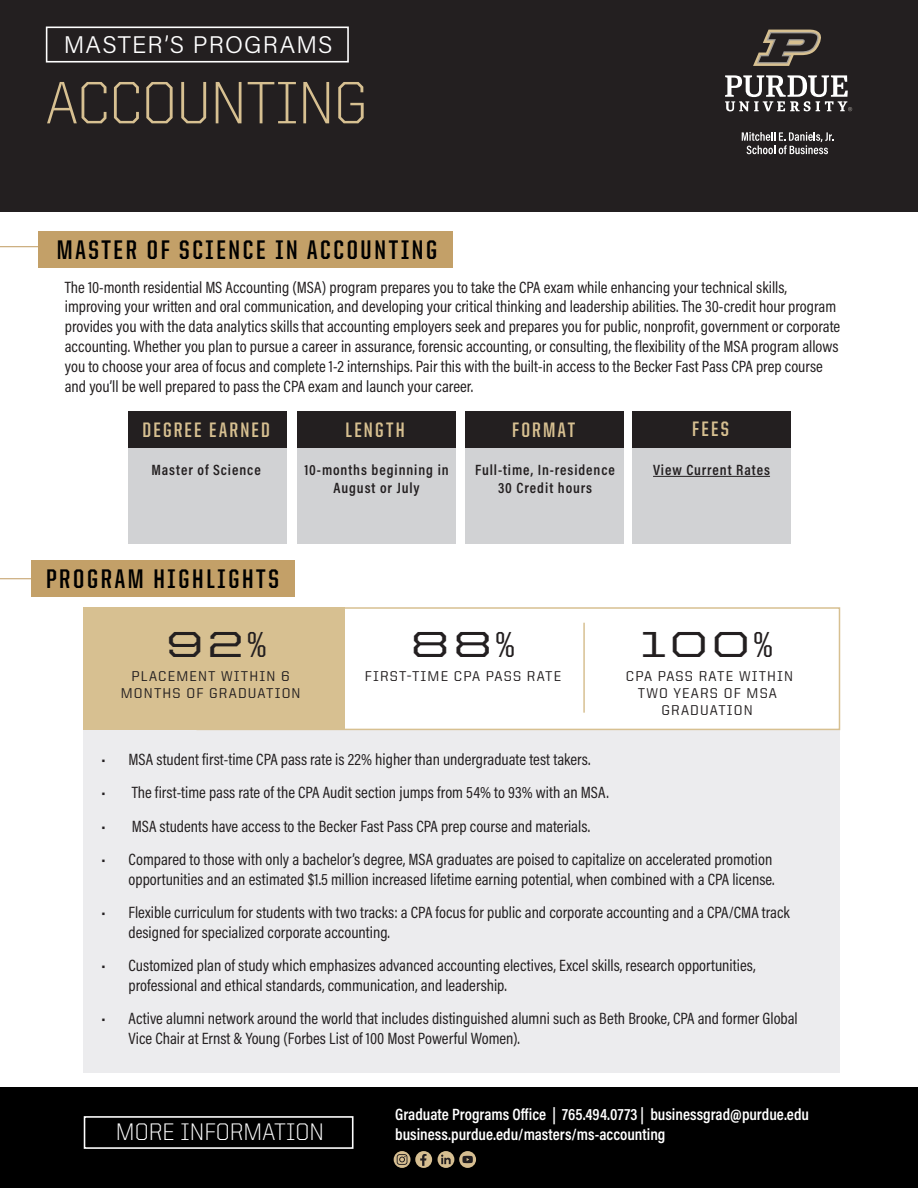
<style>
.page{position:relative;width:918px;height:1188px;background:#fff}
.page>*{position:absolute;margin:0;border:0;box-sizing:border-box;transform-origin:0 0}
.t1{font:300 60px "United Sans Reg";letter-spacing:-.01em;color:#d7c091}
.t2{font:500 36.3px "United Sans Ext";letter-spacing:.075em;color:#231f20}
.t3{font:700 27px "United Sans Cond";letter-spacing:.1em;color:#000}
.t4{font:300 24px "Acumin Pro";letter-spacing:.05em;color:#fff}
.t5{font:300 24px "United Sans Reg";color:#fff}
.t6{font:700 21px "United Sans Cond";letter-spacing:.105em;color:#d7c091}
.t7{font:16.5px/19.8px "Acumin Pro Cond";color:#231f20}
.t8{font:600 16.5px "Acumin Pro Cond";color:#fff}
.t9{font:600 15px/18px "Acumin Pro Cond";letter-spacing:.06em;color:#231f20;text-align:center}
.t10{font:500 14.25px/17.1px "United Sans Reg";letter-spacing:.08em;color:#231f20;text-align:center}
.s1{font-family:"United Sans Cond"}
</style>
<div class="page">
<div style="left:84px;top:730px;width:756px;height:343px;background:#ececee"></div>
<div style="left:0;top:0;width:918px;height:212px;background:#231f20"></div>
<div style="left:128px;top:447px;width:159px;height:97px;background:#d1d2d4"></div>
<div style="left:297px;top:447px;width:158px;height:97px;background:#d1d2d4"></div>
<div style="left:465px;top:447px;width:159px;height:97px;background:#d1d2d4"></div>
<div style="left:632px;top:447px;width:159px;height:97px;background:#d1d2d4"></div>
<div style="left:128px;top:411px;width:159px;height:37px;background:#231f20"></div>
<div style="left:297px;top:411px;width:158px;height:37px;background:#231f20"></div>
<div style="left:465px;top:411px;width:159px;height:37px;background:#231f20"></div>
<div style="left:632px;top:411px;width:159px;height:37px;background:#231f20"></div>
<div style="left:38px;top:231px;width:415px;height:37px;background:#c3a068"></div>
<hr style="left:0;top:246px;width:48px;height:1px;background:#c3a068">
<div style="left:0;top:1088px;width:918px;height:100px;background:#000"></div>
<div style="left:84px;top:1116px;width:270px;height:33px;border:2px solid #fff"></div>
<hr style="left:653px;top:476px;width:117px;height:1px;background:#231f20">
<div style="left:46px;top:27px;width:303px;height:36px;border:2px solid #fff"></div>
<div style="left:415px;top:1151px;width:17px;height:17px;background:#d6be91;border-radius:50%"></div>
<svg style="left:420px;top:1154px;width:7px;height:12px"></svg>
<svg style="left:394px;top:1151px;width:17px;height:17px"></svg>
<svg style="left:397px;top:1154px;width:10px;height:11px"></svg>
<svg style="left:438px;top:1151px;width:16px;height:17px"></svg>
<svg style="left:441px;top:1155px;width:10px;height:9px"></svg>
<svg style="left:459px;top:1151px;width:17px;height:17px"></svg>
<svg style="left:462px;top:1156px;width:11px;height:7px"></svg>
<div style="left:84px;top:607px;width:261px;height:123px;background:#d7c091"></div>
<div style="left:196px;top:607px;width:644px;height:123px;border:2px solid #d7c091"></div>
<hr style="left:583px;top:623px;width:2px;height:90px;background:#d7c091">
<div style="left:31px;top:560px;width:264px;height:36px;background:#c3a068"></div>
<hr style="left:0;top:578px;width:41px;height:1px;background:#c3a068">
<svg style="left:742px;top:132px;width:91px;height:22px"></svg>
<svg style="left:753px;top:30px;width:68px;height:36px"></svg>
<svg style="left:725px;top:75px;width:127px;height:36px"></svg>
<h1 class="t4" style="left:64px;top:29px;width:270px">MASTER’S PROGRAMS</h1>
<h1 class="t1" style="left:46px;top:71px;width:323px">ACCOUNTING</h1>
<h2 class="t3" style="left:57px;top:236px;width:382px">MASTER OF SCIENCE IN ACCOUNTING</h2>
<p class="t7" style="left:65px;top:277px;width:777px">The 10-month residential MS Accounting (MSA) program prepares you to take the CPA exam while enhancing your technical skills, improving your written and oral communication, and developing your critical thinking and leadership abilities. The 30-credit hour program provides you with the data analytics skills that accounting employers seek and prepares you for public, nonprofit, government or corporate accounting. Whether you plan to pursue a career in assurance, forensic accounting, or consulting, the flexibility of the MSA program allows you to choose your area of focus and complete 1-2 internships. Pair this with the built-in access to the Becker Fast Pass CPA prep course and you’ll be well prepared to pass the CPA exam and launch your career.</p>
<h2 class="t6" style="left:143px;top:419px;width:129px">DEGREE EARNED</h2>
<h2 class="t6" style="left:345px;top:419px;width:61px">LENGTH</h2>
<h2 class="t6" style="left:512px;top:419px;width:65px">FORMAT</h2>
<h2 class="t6" style="left:692px;top:418px;width:38px">FEES</h2>
<p class="t9" style="left:152px;top:460px;width:111px">Master of Science</p>
<p class="t9" style="left:304px;top:460px;width:146px">10-months beginning in<br>August or July</p>
<p class="t9" style="left:475px;top:460px;width:141px">Full-time, In-residence<br>30 Credit hours</p>
<p class="t9" style="left:653px;top:460px;width:118px">View Current Rates</p>
<h2 class="t3" style="left:46px;top:565px;width:234px">PROGRAM HIGHLIGHTS</h2>
<p class="t2" style="left:166px;top:624px;width:102px">92<span class="s1">%</span></p>
<p class="t2" style="left:410px;top:624px;width:106px">88<span class="s1">%</span></p>
<p class="t2" style="left:640px;top:624px;width:134px">100<span class="s1">%</span></p>
<p class="t10" style="left:365px;top:667px;width:198px">FIRST-TIME CPA PASS RATE</p>
<p class="t10" style="left:626px;top:667px;width:169px">CPA PASS RATE WITHIN<br>TWO YEARS OF MSA<br>GRADUATION</p>
<p class="t10" style="left:121px;top:667px;width:181px">PLACEMENT WITHIN 6<br>MONTHS OF GRADUATION</p>
<p class="t7" style="left:102px;top:749px;width:491px">• MSA student first-time CPA pass rate is 22% higher than undergraduate test takers.</p>
<p class="t7" style="left:102px;top:782px;width:509px">• The first-time pass rate of the CPA Audit section jumps from 54% to 93% with an MSA.</p>
<p class="t7" style="left:102px;top:816px;width:490px">• MSA students have access to the Becker Fast Pass CPA prep course and materials.</p>
<p class="t7" style="left:102px;top:849px;width:675px;text-align:right">• Compared to those with only a bachelor’s degree, MSA graduates are poised to capitalize on accelerated promotion opportunities and an estimated $1.5 million increased lifetime earning potential, when combined with a CPA license.</p>
<p class="t7" style="left:129px;top:902px;width:663px;text-indent:-27px">• Flexible curriculum for students with two tracks: a CPA focus for public and corporate accounting and a CPA/CMA track designed for specialized corporate accounting.</p>
<p class="t7" style="left:129px;top:955px;width:629px;text-indent:-27px">• Customized plan of study which emphasizes advanced accounting electives, Excel skills, research opportunities, professional and ethical standards, communication, and leadership.</p>
<p class="t7" style="left:129px;top:1008px;width:671px;text-indent:-27px">• Active alumni network around the world that includes distinguished alumni such as Beth Brooke, CPA and former Global<br>Vice Chair at Ernst &amp; Young (Forbes List of 100 Most Powerful Women).</p>
<p class="t8" style="left:395px;top:1104px;width:415px">Graduate Programs Office | 765.494.0773 | businessgrad@purdue.edu</p>
<h2 class="t5" style="left:116px;top:1119px;width:210px">MORE INFORMATION</h2>
<p class="t8" style="left:395px;top:1123px;width:272px">business.purdue.edu/masters/ms-accounting</p>
</div>
